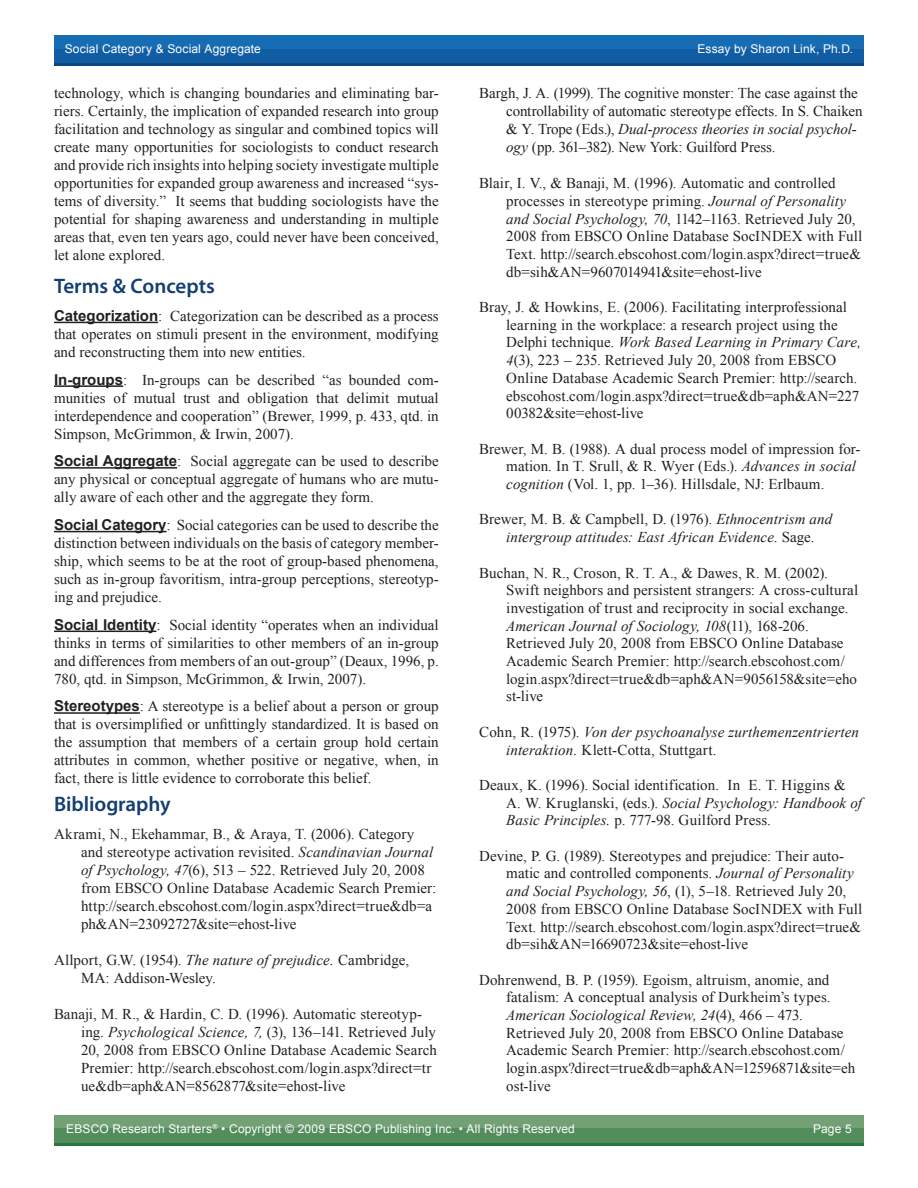
<style>
.page{position:relative;width:918px;height:1188px;background:#fff}
.page>*{position:absolute;margin:0;border:0;box-sizing:border-box;transform-origin:0 0}
.Body_Text{font:600 21px "Myriad Pro";color:#143e71}
.Bibliography_Body_Te{font:15px/17.7px "Times New Roman";letter-spacing:.005em;color:#231f20}
.Body_Text-2{font:15px/18px "Times New Roman";color:#231f20;text-align:justify}
.Bibliography_Body_Te-2{font:italic 15px/17.7px "Times New Roman";letter-spacing:.01em;color:#231f20}
.t1{font:12px "Arial";letter-spacing:.01em;color:#fff}
.s1{font-family:"Arial";font-weight:700}
.s2{font-style:italic}
.s3{font-style:normal}
</style>
<div class="page">
<div style="left:54px;top:36px;width:810px;height:14px;background:#166db3"></div>
<div style="left:54px;top:49px;width:810px;height:14px;background:#115da3"></div>
<hr style="left:54px;top:63px;width:810px;height:3px;background:#0d467a">
<div style="left:54px;top:1115px;width:810px;height:15px;background:#73a175"></div>
<div style="left:54px;top:1129px;width:810px;height:14px;background:#538d5c"></div>
<hr style="left:54px;top:1143px;width:810px;height:3px;background:#277941">
<hr style="left:54px;top:322px;width:104px;height:1px;background:#231f20">
<hr style="left:54px;top:385px;width:69px;height:2px;background:#231f20">
<hr style="left:54px;top:467px;width:123px;height:2px;background:#231f20">
<hr style="left:54px;top:531px;width:113px;height:1px;background:#231f20">
<hr style="left:54px;top:631px;width:102px;height:1px;background:#231f20">
<hr style="left:54px;top:712px;width:86px;height:2px;background:#231f20">
<p class="t1" style="left:65px;top:41px;width:198px">Social Category &amp; Social Aggregate</p>
<p class="t1" style="left:697px;top:41px;width:157px">Essay by Sharon Link, Ph.D.</p>
<p class="Body_Text-2" style="left:54px;top:84px;width:386px">technology, which is changing boundaries and eliminating bar&shy;riers. Certainly, the implication of expanded research into group facilitation and technology as singular and combined topics will create many opportunities for sociologists to conduct research and provide rich insights into helping society investigate multiple opportunities for expanded group awareness and increased “sys&shy;tems of diversity.” It seems that budding sociologists have the potential for shaping awareness and understanding in multiple areas that, even ten years ago, could never have been conceived, let alone explored.</p>
<p class="Body_Text" style="left:54px;top:273px;width:162px">Terms &amp; Concepts</p>
<p class="Body_Text-2" style="left:54px;top:307px;width:386px"><span class="s1">Categorization</span>: Categorization can be described as a process that operates on stimuli present in the environment, modifying and reconstructing them into new entities.</p>
<p class="Body_Text-2" style="left:54px;top:370px;width:386px"><span class="s1">In-groups</span>: In-groups can be described “as bounded com&shy;munities of mutual trust and obligation that delimit mutual interdependence and cooperation” (Brewer, 1999, p. 433, qtd. in Simpson, McGrimmon, &amp; Irwin, 2007).</p>
<p class="Body_Text-2" style="left:54px;top:452px;width:386px"><span class="s1">Social Aggregate</span>: Social aggregate can be used to describe any physical or conceptual aggregate of humans who are mutu&shy;ally aware of each other and the aggregate they form.</p>
<p class="Body_Text-2" style="left:54px;top:516px;width:386px"><span class="s1">Social Category</span>: Social categories can be used to describe the distinction between individuals on the basis of category member&shy;ship, which seems to be at the root of group-based phenomena, such as in-group favoritism, intra-group perceptions, stereotyp&shy;ing and prejudice.</p>
<p class="Body_Text-2" style="left:54px;top:615px;width:386px"><span class="s1">Social Identity</span>: Social identity “operates when an individual thinks in terms of similarities to other members of an in-group and differences from members of an out-group” (Deaux, 1996, p.<br>780, qtd. in Simpson, McGrimmon, &amp; Irwin, 2007).</p>
<p class="Body_Text-2" style="left:54px;top:697px;width:386px"><span class="s1">Stereotypes</span>: A stereotype is a belief about a person or group that is oversimplified or unfittingly standardized. It is based on the assumption that members of a certain group hold certain attributes in common, whether positive or negative, when, in fact, there is little evidence to corroborate this belief.</p>
<p class="Body_Text" style="left:54px;top:791px;width:118px">Bibliography</p>
<p class="Bibliography_Body_Te" style="left:81px;top:825px;width:357px;text-indent:-27px">Akrami, N., Ekehammar, B., &amp; Araya, T. (2006). Category and stereotype activation revisited. <span class="s2">Scandinavian Journal of Psychology, 47</span>(6), 513 – 522. Retrieved July 20, 2008 from EBSCO Online Database Academic Search Premier: http://search.ebscohost.com/login.aspx?direct=true&amp;db=a ph&amp;AN=23092727&amp;site=ehost-live</p>
<p class="Bibliography_Body_Te" style="left:81px;top:951px;width:330px;text-indent:-27px">Allport, G.W. (1954). <span class="s2">The nature of prejudice.</span> Cambridge,<br>MA: Addison-Wesley.</p>
<p class="Bibliography_Body_Te" style="left:81px;top:1005px;width:357px;text-indent:-27px">Banaji, M. R., &amp; Hardin, C. D. (1996). Automatic stereotyp&shy;ing. <span class="s2">Psychological Science, 7,</span> (3), 136–141. Retrieved July 20, 2008 from EBSCO Online Database Academic Search Premier: http://search.ebscohost.com/login.aspx?direct=tr ue&amp;db=aph&amp;AN=8562877&amp;site=ehost-live</p>
<p class="Bibliography_Body_Te" style="left:506px;top:84px;width:358px;text-indent:-27px">Bargh, J. A. (1999). The cognitive monster: The case against the controllability of automatic stereotype effects. In S. Chaiken &amp; Y. Trope (Eds.), <span class="s2">Dual-process theories in social psychol&shy;ogy</span> (pp. 361–382). New York: Guilford Press.</p>
<p class="Bibliography_Body_Te" style="left:506px;top:174px;width:358px;text-indent:-27px">Blair, I. V., &amp; Banaji, M. (1996). Automatic and controlled processes in stereotype priming. <span class="s2">Journal of Personality and Social Psychology, 70</span>, 1142–1163. Retrieved July 20, 2008 from EBSCO Online Database SocINDEX with Full Text. http://search.ebscohost.com/login.aspx?direct=true&amp; db=sih&amp;AN=9607014941&amp;site=ehost-live</p>
<p class="Bibliography_Body_Te" style="left:506px;top:298px;width:356px;text-indent:-27px">Bray, J. &amp; Howkins, E. (2006). Facilitating interprofessional learning in the workplace: a research project using the Delphi technique. <span class="s2">Work Based Learning in Primary Care, 4</span>(3), 223 – 235. Retrieved July 20, 2008 from EBSCO Online Database Academic Search Premier: http://search. ebscohost.com/login.aspx?direct=true&amp;db=aph&amp;AN=227<br>00382&amp;site=ehost-live</p>
<p class="Bibliography_Body_Te" style="left:506px;top:440px;width:356px;text-indent:-27px">Brewer, M. B. (1988). A dual process model of impression for&shy;mation. In T. Srull, &amp; R. Wyer (Eds.). <span class="s2">Advances in social cognition</span> (Vol. 1, pp. 1–36). Hillsdale, NJ: Erlbaum.</p>
<p class="Bibliography_Body_Te-2" style="left:506px;top:510px;width:328px;text-indent:-27px"><span class="s3">Brewer, M. B. &amp; Campbell, D. (1976).</span> Ethnocentrism and intergroup attitudes: East African Evidence<span class="s3">. Sage.</span></p>
<p class="Bibliography_Body_Te" style="left:506px;top:563px;width:353px;text-indent:-27px">Buchan, N. R., Croson, R. T. A., &amp; Dawes, R. M. (2002).<br>Swift neighbors and persistent strangers: A cross-cultural investigation of trust and reciprocity in social exchange.<br><span class="s2">American Journal of Sociology, 108</span>(11), 168-206.<br>Retrieved July 20, 2008 from EBSCO Online Database Academic Search Premier: http://search.ebscohost.com/ login.aspx?direct=true&amp;db=aph&amp;AN=9056158&amp;site=eho st-live</p>
<p class="Bibliography_Body_Te-2" style="left:506px;top:723px;width:354px;text-indent:-27px"><span class="s3">Cohn, R. (1975).</span> Von der psychoanalyse zurthemenzentrierten interaktion. <span class="s3">Klett-Cotta, Stuttgart.</span></p>
<p class="Bibliography_Body_Te" style="left:506px;top:776px;width:357px;text-indent:-27px">Deaux, K. (1996). Social identification. In E. T. Higgins &amp;<br>A. W. Kruglanski, (eds.). <span class="s2">Social Psychology: Handbook of<br>Basic Principles.</span> p. 777-98. Guilford Press.</p>
<p class="Bibliography_Body_Te" style="left:506px;top:847px;width:358px;text-indent:-27px">Devine, P. G. (1989). Stereotypes and prejudice: Their auto&shy;matic and controlled components. <span class="s2">Journal of Personality and Social Psychology, 56</span>, (1), 5–18. Retrieved July 20, 2008 from EBSCO Online Database SocINDEX with Full Text. http://search.ebscohost.com/login.aspx?direct=true&amp; db=sih&amp;AN=16690723&amp;site=ehost-live</p>
<p class="Bibliography_Body_Te" style="left:506px;top:971px;width:351px;text-indent:-27px">Dohrenwend, B. P. (1959). Egoism, altruism, anomie, and fatalism: A conceptual analysis of Durkheim’s types.<br><span class="s2">American Sociological Review, 24</span>(4), 466 – 473.<br>Retrieved July 20, 2008 from EBSCO Online Database Academic Search Premier: http://search.ebscohost.com/ login.aspx?direct=true&amp;db=aph&amp;AN=12596871&amp;site=eh ost-live</p>
<p class="t1" style="left:66px;top:1121px;width:510px">EBSCO Research Starters<sup>®</sup> • Copyright © 2009 EBSCO Publishing Inc. • All Rights Reserved</p>
<p class="t1" style="left:813px;top:1121px;width:40px">Page 5</p>
</div>
